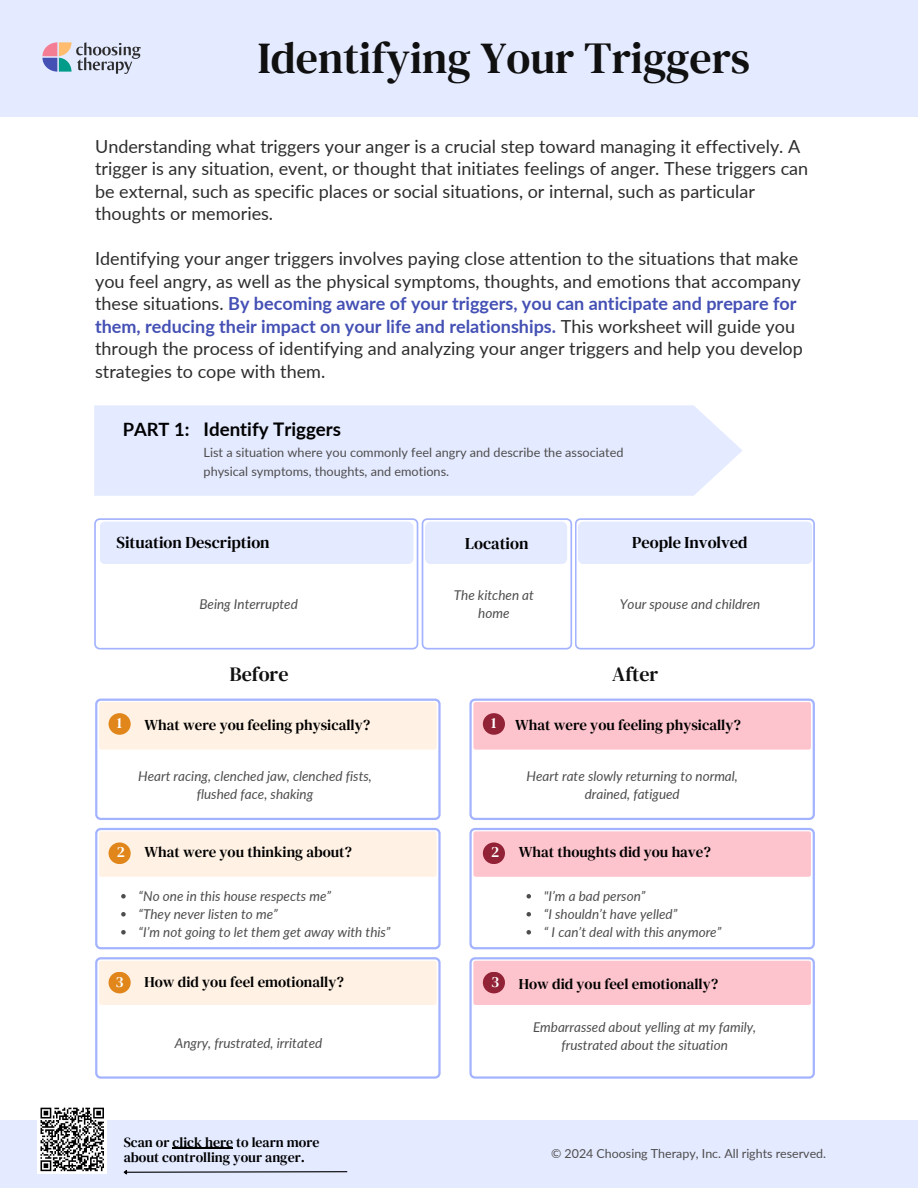
<style>
.page{position:relative;width:918px;height:1188px;background:#fff}
.page>*{position:absolute;margin:0;border:0;box-sizing:border-box;transform-origin:0 0}
.t1{font:44.1px "DM Serif Text";color:#101010}
.t2{font:20.1px "DM Serif Text";color:#101010}
.t3{font:700 18.75px "Lato";color:#000}
.t4{font:700 18.3px "Lato";color:#000}
.t5{font:18px/22.5px "Lato";color:#2d2d2d}
.t6{font:16.5px "DM Serif Text";color:#000}
.t7{font:15.45px "DM Serif Text";color:#fff}
.t8{font:15px "DM Serif Text";color:#000}
.t9{font:13.95px/15.8px "DM Serif Text";color:#000}
.t10{font:italic 13.5px/18px "Lato";color:#4e4d4d;text-align:center}
.t11{font:12.75px/19px "Lato";color:#4e4d4d}
.t12{font:12.45px "Lato";color:#4e4d4d}
.s1{font-weight:700;color:#4450b4}
</style>
<div class="page">
<div style="left:0;top:1120px;width:918px;height:68px;background:#e4eaff"></div>
<svg style="left:123px;top:1170px;width:225px;height:5px"></svg>
<hr style="left:173px;top:1148px;width:60px;height:1px;background:#000">
<div style="left:37px;top:1105px;width:70px;height:69px;background:#fff"></div>
<svg style="left:40px;top:1107px;width:64px;height:65px"></svg>
<div style="left:0;top:0;width:918px;height:116px;background:#e4eaff"></div>
<svg style="left:42px;top:42px;width:99px;height:32px"></svg>
<svg style="left:94px;top:518px;width:721px;height:132px"></svg>
<svg style="left:95px;top:957px;width:346px;height:122px"></svg>
<div style="left:99px;top:961px;width:338px;height:44px;background:#fff2e4;border-radius:2px"></div>
<div style="left:109px;top:972px;width:22px;height:21px;background:#e0861b;border-radius:50%"></div>
<svg style="left:469px;top:957px;width:346px;height:122px"></svg>
<div style="left:473px;top:961px;width:338px;height:44px;background:#fec4cd;border-radius:2px"></div>
<div style="left:483px;top:972px;width:22px;height:21px;background:#922236;border-radius:50%"></div>
<svg style="left:95px;top:699px;width:346px;height:121px"></svg>
<div style="left:99px;top:702px;width:338px;height:48px;background:#fff2e4;border-radius:2px"></div>
<div style="left:109px;top:713px;width:22px;height:22px;background:#e0861b;border-radius:50%"></div>
<svg style="left:469px;top:699px;width:346px;height:121px"></svg>
<div style="left:473px;top:702px;width:338px;height:48px;background:#fec4cd;border-radius:2px"></div>
<div style="left:483px;top:713px;width:22px;height:22px;background:#922236;border-radius:50%"></div>
<div style="left:94px;top:405px;width:648px;height:91px;background:#e4eaff"></div>
<svg style="left:95px;top:828px;width:346px;height:121px"></svg>
<svg style="left:469px;top:828px;width:346px;height:121px"></svg>
<h2 class="t1" style="left:258px;top:27px;width:494px">Identifying Your Triggers</h2>
<p class="t5" style="left:95px;top:135px;width:715px">Understanding what triggers your anger is a crucial step toward managing it effectively. A trigger is any situation, event, or thought that initiates feelings of anger. These triggers can be external, such as specific places or social situations, or internal, such as particular thoughts or memories.</p>
<h1 class="t5" style="left:95px;top:247px;width:709px">Identifying your anger triggers involves paying close attention to the situations that make you feel angry, as well as the physical symptoms, thoughts, and emotions that accompany these situations. <span class="s1">By becoming aware of your triggers, you can anticipate and prepare for them, reducing their impact on your life and relationships.</span> This worksheet will guide you through the process of identifying and analyzing your anger triggers and help you develop strategies to cope with them.</h1>
<p class="t4" style="left:123px;top:418px;width:68px">PART 1:</p>
<p class="t3" style="left:204px;top:417px;width:139px">Identify Triggers</p>
<h5 class="t11" style="left:204px;top:442px;width:422px">List a situation where you commonly feel angry and describe the associated physical symptoms, thoughts, and emotions.</h5>
<p class="t6" style="left:116px;top:531px;width:155px">Situation Description</p>
<p class="t6" style="left:465px;top:531px;width:65px">Location</p>
<h4 class="t6" style="left:632px;top:531px;width:117px">People Involved</h4>
<h5 class="t10" style="left:199px;top:595px;width:100px">Being Interrupted</h5>
<p class="t10" style="left:454px;top:586px;width:82px">The kitchen at home</p>
<h5 class="t10" style="left:620px;top:595px;width:142px">Your spouse and children</h5>
<p class="t2" style="left:230px;top:661px;width:60px">Before</p>
<p class="t2" style="left:612px;top:661px;width:48px">After</p>
<h5 class="t7" style="left:117px;top:712px;width:7px">1</h5>
<p class="t8" style="left:145px;top:714px;width:227px">What were you feeling physically?</p>
<p class="t7" style="left:491px;top:712px;width:7px">1</p>
<p class="t8" style="left:515px;top:715px;width:227px">What were you feeling physically?</p>
<h5 class="t10" style="left:138px;top:767px;width:235px">Heart racing, clenched jaw, clenched fists, flushed face, shaking</h5>
<p class="t10" style="left:527px;top:767px;width:213px">Heart rate slowly returning to normal, drained, fatigued</p>
<h5 class="t7" style="left:117px;top:841px;width:10px">2</h5>
<h4 class="t8" style="left:145px;top:841px;width:209px">What were you thinking about?</h4>
<h5 class="t7" style="left:491px;top:841px;width:10px">2</h5>
<h4 class="t8" style="left:519px;top:841px;width:193px">What thoughts did you have?</h4>
<p class="t10" style="left:138px;top:887px;width:194px">“No one in this house respects me”</p>
<p class="t10" style="left:138px;top:905px;width:141px">“They never listen to me”</p>
<p class="t10" style="left:138px;top:923px;width:254px">“I’m not going to let them get away with this”</p>
<p class="t10" style="left:544px;top:887px;width:103px">"I’m a bad person”</p>
<p class="t10" style="left:544px;top:905px;width:135px">“I shouldn’t have yelled”</p>
<h5 class="t10" style="left:544px;top:923px;width:179px">“ I can’t deal with this anymore”</h5>
<h5 class="t7" style="left:116px;top:971px;width:10px">3</h5>
<h3 class="t8" style="left:145px;top:972px;width:201px">How did you feel emotionally?</h3>
<h3 class="t7" style="left:491px;top:971px;width:10px">3</h3>
<p class="t8" style="left:519px;top:973px;width:201px">How did you feel emotionally?</p>
<h5 class="t10" style="left:175px;top:1034px;width:149px">Angry, frustrated, irritated</h5>
<h4 class="t9" style="left:124px;top:1134px;width:197px">Scan or click here to learn more about controlling your anger.</h4>
<p class="t10" style="left:533px;top:1018px;width:225px">Embarrassed about yelling at my family, frustrated about the situation</p>
<h4 class="t12" style="left:551px;top:1146px;width:277px">© 2024 Choosing Therapy, Inc. All rights reserved.</h4>
</div>
